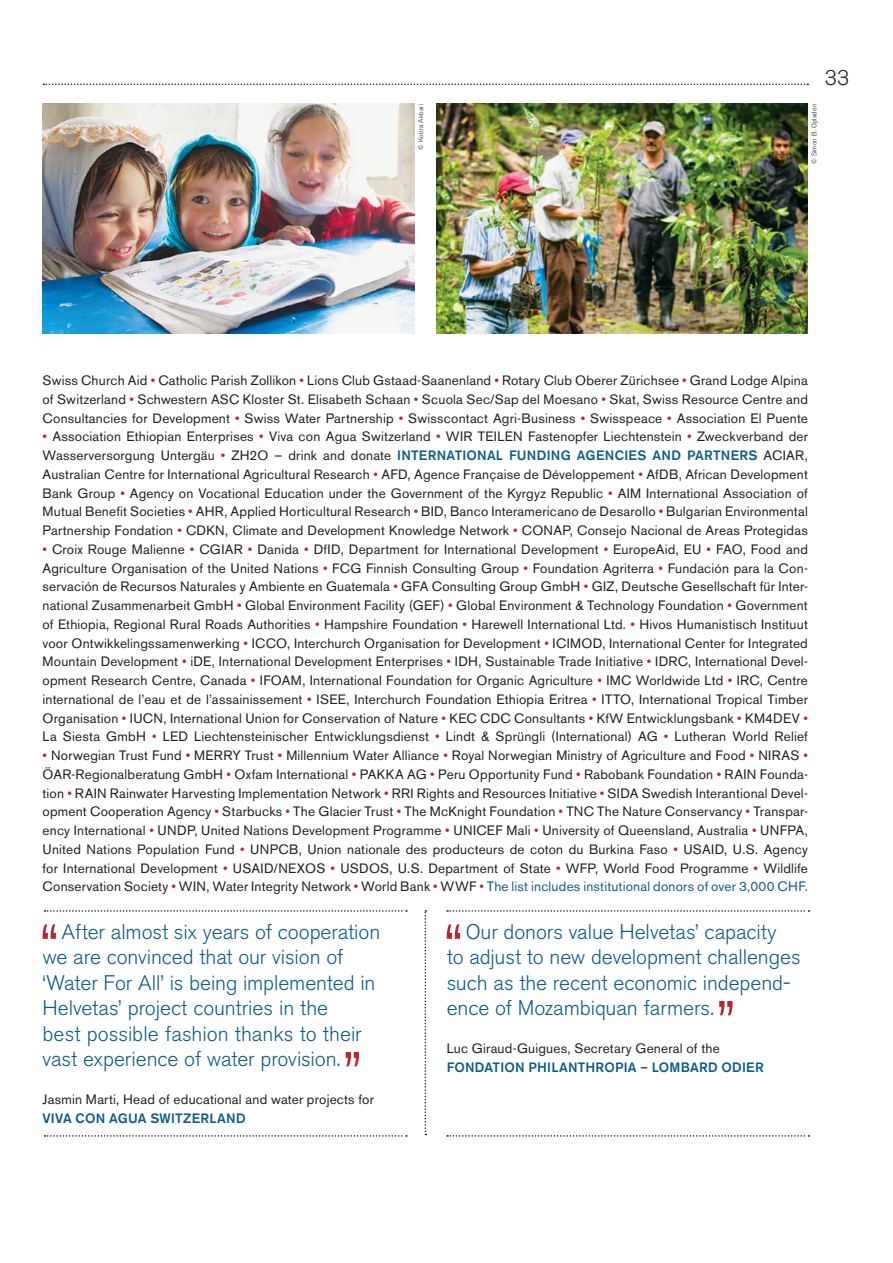
<style>
.page{position:relative;width:893px;height:1263px;background:#fff}
.page>*{position:absolute;margin:0;border:0;box-sizing:border-box;transform-origin:0 0}
.t1{font:300 21px/25.5px "Akzidenz Grotesk BE";letter-spacing:-.005em;color:#0f5d88}
.t2{font:300 21px "Akzidenz Grotesk BE";color:#231f20}
.t3{font:13.5px/18.8px "Akzidenz Grotesk BE";letter-spacing:.015em;color:#231f20;text-align:justify}
.t4{font:500 13.5px "Akzidenz Grotesk BE";letter-spacing:.02em;color:#0f5d88}
.t5{font:300 6.75px "Akzidenz Grotesk BE";letter-spacing:.025em;color:#231f20}
.s1{color:#b7282e}
.s2{font-weight:500;color:#0f5d88}
.s3{color:#0f5d88}
</style>
<div class="page">
<img style="left:43px;top:104px;width:372px;height:230px">
<img style="left:436px;top:104px;width:372px;height:230px">
<svg style="left:43px;top:84px;width:765px;height:1px"></svg>
<svg style="left:43px;top:924px;width:13px;height:15px"></svg>
<svg style="left:346px;top:1052px;width:13px;height:14px"></svg>
<svg style="left:447px;top:924px;width:13px;height:15px"></svg>
<svg style="left:719px;top:1001px;width:14px;height:14px"></svg>
<svg style="left:45px;top:910px;width:362px;height:2px"></svg>
<svg style="left:447px;top:910px;width:362px;height:2px"></svg>
<svg style="left:45px;top:1135px;width:362px;height:2px"></svg>
<svg style="left:447px;top:1135px;width:362px;height:2px"></svg>
<svg style="left:425px;top:910px;width:1px;height:225px"></svg>
<p class="t5" style="left:417px;top:150px;width:47px;rotate:-90deg">© Kobra Akbari</p>
<h1 class="t2" style="left:825px;top:66px;width:26px">33</h1>
<p class="t5" style="left:810px;top:164px;width:62px;rotate:-90deg">© Simon B. Opladen</p>
<p class="t3" style="left:43px;top:371px;width:767px">Swiss Church Aid <span class="s1">•</span> Catholic Parish Zollikon <span class="s1">•</span> Lions Club Gstaad-Saanenland <span class="s1">•</span> Rotary Club Oberer Zürichsee <span class="s1">•</span> Grand Lodge Alpina of Switzerland <span class="s1">•</span> Schwestern ASC Kloster St. Elisabeth Schaan <span class="s1">•</span> Scuola Sec/Sap del Moesano <span class="s1">•</span> Skat, Swiss Resource Centre and Consultancies for Development <span class="s1">•</span> Swiss Water Partnership <span class="s1">•</span> Swisscontact Agri-Business <span class="s1">•</span> Swisspeace <span class="s1">•</span> Association El Puente</p>
<p class="t3" style="left:43px;top:427px;width:767px"><span class="s1">•</span> Association Ethiopian Enterprises <span class="s1">•</span> Viva con Agua Switzerland <span class="s1">•</span> WIR TEILEN Fastenopfer Liechtenstein <span class="s1">•</span> Zweckverband der Wasserversorgung Untergäu <span class="s1">•</span> ZH2O – drink and donate <span class="s2">INTERNATIONAL FUNDING AGENCIES AND PARTNERS</span> ACIAR, Australian Centre for International Agricultural Research <span class="s1">•</span> AFD, Agence Française de Développement <span class="s1">•</span> AfDB, African Development Bank Group <span class="s1">•</span> Agency on Vocational Education under the Government of the Kyrgyz Republic <span class="s1">•</span> AIM International Association of Mutual Benefit Societies <span class="s1">•</span> AHR, Applied Horticultural Research <span class="s1">•</span> BID, Banco Interamericano de Desarollo <span class="s1">•</span> Bulgarian Environmental Partnership Fondation <span class="s1">•</span> CDKN, Climate and Development Knowledge Network <span class="s1">•</span> CONAP, Consejo Nacional de Areas Protegidas</p>
<p class="t3" style="left:43px;top:540px;width:767px"><span class="s1">•</span> Croix Rouge Malienne <span class="s1">•</span> CGIAR <span class="s1">•</span> Danida <span class="s1">•</span> DfID, Department for International Development <span class="s1">•</span> EuropeAid, EU <span class="s1">•</span> FAO, Food and Agriculture Organisation of the United Nations <span class="s1">•</span> FCG Finnish Consulting Group <span class="s1">•</span> Foundation Agriterra <span class="s1">•</span> Fundación para la Con&shy;servación de Recursos Naturales y Ambiente en Guatemala <span class="s1">•</span> GFA Consulting Group GmbH <span class="s1">•</span> GIZ, Deutsche Gesellschaft für Inter&shy;national Zusammenarbeit GmbH <span class="s1">•</span> Global Environment Facility (GEF) <span class="s1">•</span> Global Environment &amp; Technology Foundation <span class="s1">•</span> Government of Ethiopia, Regional Rural Roads Authorities <span class="s1">•</span> Hampshire Foundation <span class="s1">•</span> Harewell International Ltd. <span class="s1">•</span> Hivos Humanistisch Instituut voor Ontwikkelingssamenwerking <span class="s1">•</span> ICCO, Interchurch Organisation for Development <span class="s1">•</span> ICIMOD, International Center for Integrated Mountain Development <span class="s1">•</span> iDE, International Development Enterprises <span class="s1">•</span> IDH, Sustainable Trade Initiative <span class="s1">•</span> IDRC, International Devel&shy;opment Research Centre, Canada <span class="s1">•</span> IFOAM, International Foundation for Organic Agriculture <span class="s1">•</span> IMC Worldwide Ltd <span class="s1">•</span> IRC, Centre international de l’eau et de l’assainissement <span class="s1">•</span> ISEE, Interchurch Foundation Ethiopia Eritrea <span class="s1">•</span> ITTO, International Tropical Timber Organisation <span class="s1">•</span> IUCN, International Union for Conservation of Nature <span class="s1">•</span> KEC CDC Consultants <span class="s1">•</span> KfW Entwicklungsbank <span class="s1">•</span> KM4DEV <span class="s1">• </span>La Siesta GmbH <span class="s1">•</span> LED Liechtensteinischer Entwicklungsdienst <span class="s1">•</span> Lindt &amp; Sprüngli (International) AG <span class="s1">•</span> Lutheran World Relief</p>
<p class="t3" style="left:43px;top:746px;width:767px"><span class="s1">•</span> Norwegian Trust Fund <span class="s1">•</span> MERRY Trust <span class="s1">•</span> Millennium Water Alliance <span class="s1">•</span> Royal Norwegian Ministry of Agriculture and Food <span class="s1">•</span> NIRAS <span class="s1">• </span>ÖAR-Regionalberatung GmbH <span class="s1">•</span> Oxfam International <span class="s1">•</span> PAKKA AG <span class="s1">•</span> Peru Opportunity Fund <span class="s1">•</span> Rabobank Foundation <span class="s1">•</span> RAIN Founda&shy;tion <span class="s1">•</span> RAIN Rainwater Harvesting Implementation Network <span class="s1">•</span> RRI Rights and Resources Initiative <span class="s1">•</span> SIDA Swedish Interantional Devel&shy;opment Cooperation Agency <span class="s1">•</span> Starbucks <span class="s1">•</span> The Glacier Trust <span class="s1">•</span> The McKnight Foundation <span class="s1">•</span> TNC The Nature Conservancy <span class="s1">•</span> Transpar&shy;ency International <span class="s1">•</span> UNDP, United Nations Development Programme <span class="s1">•</span> UNICEF Mali <span class="s1">•</span> University of Queensland, Australia <span class="s1">•</span> UNFPA, United Nations Population Fund <span class="s1">•</span> UNPCB, Union nationale des producteurs de coton du Burkina Faso <span class="s1">•</span> USAID, U.S. Agency for International Development <span class="s1">•</span> USAID/NEXOS <span class="s1">•</span> USDOS, U.S. Department of State <span class="s1">•</span> WFP, World Food Programme <span class="s1">•</span> Wildlife Conservation Society <span class="s1">•</span> WIN, Water Integrity Network <span class="s1">•</span> World Bank <span class="s1">•</span> WWF <span class="s1">•</span> <span class="s3">The list includes institutional donors of over 3,000 CHF.</span></p>
<h1 class="t1" style="left:43px;top:919px;width:339px;text-indent:19px">After almost six years of cooperation we are convinced that our vision of ‘Water For All’ is being implemented in Helvetas’ project countries in the<br>best possible fashion thanks to their vast experience of water provision.</h1>
<p class="t3" style="left:43px;top:1090px;width:333px">Jasmin Marti, Head of educational and water projects for</p>
<p class="t4" style="left:43px;top:1109px;width:205px">VIVA CON AGUA SWITZERLAND</p>
<h1 class="t1" style="left:447px;top:919px;width:355px;text-indent:19px">Our donors value Helvetas’ capacity<br>to adjust to new development challenges such as the recent economic independ&shy;ence of Mozambiquan farmers.</h1>
<p class="t3" style="left:447px;top:1039px;width:275px">Luc Giraud-Guigues, Secretary General of the</p>
<p class="t4" style="left:447px;top:1058px;width:319px">FONDATION PHILANTHROPIA – LOMBARD ODIER</p>
</div>
